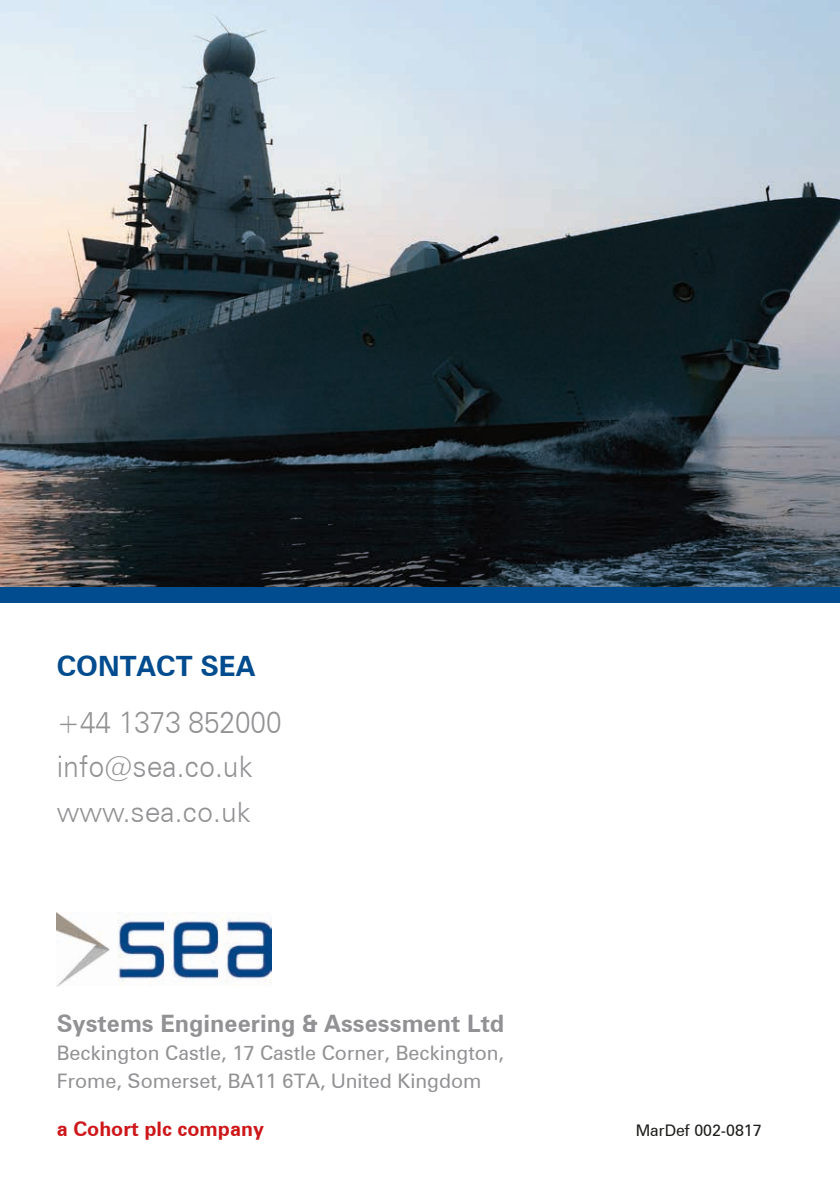
<style>
.page{position:relative;width:840px;height:1191px;background:#fff}
.page>*{position:absolute;margin:0;border:0;box-sizing:border-box;transform-origin:0 0}
.t1{font:300 29.6px/44px "Zurich BT";color:#929295;scale:.94 1}
.t2{font:300 28px "Zurich BT";color:#929295}
.t3{font:700 28px "Zurich BT";color:#014c8e}
.t4{font:700 24px "Zurich BT";color:#929295}
.t5{font:20px/28px "Zurich BT";color:#929295}
.t6{font:700 20px "Zurich BT";color:#cd171a}
.t7{font:16px "Zurich BT";color:#1d1d1b}
</style>
<div class="page">
<img style="left:0;top:0;width:839px;height:588px">
<div style="left:0;top:588px;width:839px;height:15px;background:#014c8e"></div>
<img style="left:57px;top:912px;width:215px;height:74px">
<h2 class="t3" style="left:57px;top:649px;width:200px">CONTACT SEA</h2>
<h1 class="t1" style="left:57px;top:700px;width:240px">+44 1373 852000 info@sea.co.uk</h1>
<h2 class="t2" style="left:57px;top:794px;width:195px">www.sea.co.uk</h2>
<p class="t4" style="left:57px;top:1009px;width:449px">Systems Engineering &amp; Assessment Ltd</p>
<p class="t5" style="left:57px;top:1038px;width:448px">Beckington Castle, 17 Castle Corner, Beckington,<br>Frome, Somerset, BA11 6TA, United Kingdom</p>
<p class="t6" style="left:57px;top:1116px;width:209px">a Cohort plc company</p>
<p class="t7" style="left:635px;top:1120px;width:127px">MarDef 002-0817</p>
</div>
